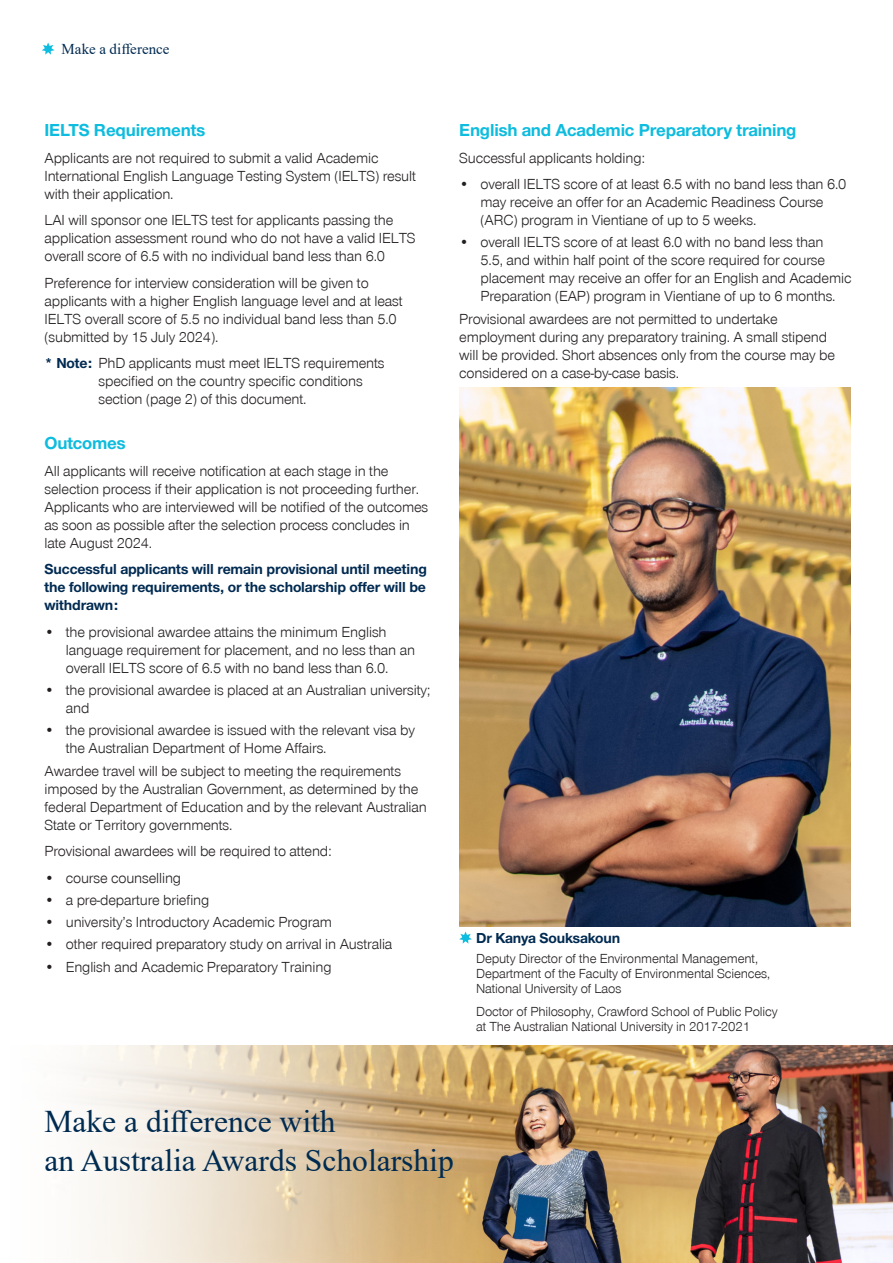
<style>
.page{position:relative;width:893px;height:1263px;background:#fff}
.page>*{position:absolute;margin:0;border:0;box-sizing:border-box;transform-origin:0 0}
.t1{font:31.5px "Times New Roman";color:#002b51}
.t2{font:700 18px "Nimbus San Nov";letter-spacing:-.01em;color:#0dbcde}
.Body{font:15px/18px "Nimbus San Nov";letter-spacing:-.01em;color:#231f20}
.Body-2{font:700 15px/18px "Nimbus San Nov";letter-spacing:-.01em;color:#002a51;text-align:justify}
.Page_header{font:15px "Times New Roman";letter-spacing:.005em;color:#002a51}
.Body-3{font:13.5px/15px "Nimbus San Nov";letter-spacing:-.01em;color:#231f20}
.s1{font-weight:700;color:#002a51}
</style>
<div class="page">
<svg style="left:42px;top:43px;width:13px;height:12px"></svg>
<img style="left:79px;top:1045px;width:814px;height:218px">
<img style="left:459px;top:388px;width:391px;height:538px">
<svg style="left:459px;top:931px;width:13px;height:13px"></svg>
<p class="Page_header" style="left:62px;top:38px;width:110px">Make a difference</p>
<h2 class="t2" style="left:45px;top:120px;width:162px">IELTS Requirements</h2>
<p class="Body" style="left:45px;top:149px;width:373px">Applicants are not required to submit a valid Academic<br>International English Language Testing System (IELTS) result with their application.</p>
<p class="Body" style="left:45px;top:211px;width:373px">LAI will sponsor one IELTS test for applicants passing the application assessment round who do not have a valid IELTS overall score of 6.5 with no individual band less than 6.0</p>
<p class="Body" style="left:45px;top:274px;width:360px">Preference for interview consideration will be given to applicants with a higher English language level and at least IELTS overall score of 5.5 no individual band less than 5.0 (submitted by 15 July 2024).</p>
<p class="Body" style="left:99px;top:354px;width:288px;text-indent:-54px"><span class="s1">* Note:</span> PhD applicants must meet IELTS requirements specified on the country specific conditions section (page 2) of this document.</p>
<h2 class="t2" style="left:45px;top:433px;width:83px">Outcomes</h2>
<p class="Body" style="left:45px;top:462px;width:385px">All applicants will receive notification at each stage in the selection process if their application is not proceeding further.<br>Applicants who are interviewed will be notified of the outcomes as soon as possible after the selection process concludes in late August 2024.</p>
<p class="Body-2" style="left:45px;top:560px;width:384px">Successful applicants will remain provisional until meeting the following requirements, or the scholarship offer will be withdrawn:</p>
<p class="Body" style="left:66px;top:623px;width:351px;text-indent:-21px">• the provisional awardee attains the minimum English language requirement for placement, and no less than an overall IELTS score of 6.5 with no band less than 6.0.</p>
<p class="Body" style="left:66px;top:681px;width:366px;text-indent:-21px">• the provisional awardee is placed at an Australian university; and</p>
<p class="Body" style="left:66px;top:721px;width:351px;text-indent:-21px">• the provisional awardee is issued with the relevant visa by the Australian Department of Home Affairs.</p>
<p class="Body" style="left:45px;top:762px;width:384px">Awardee travel will be subject to meeting the requirements imposed by the Australian Government, as determined by the federal Department of Education and by the relevant Australian State or Territory governments.</p>
<p class="Body" style="left:45px;top:842px;width:289px">Provisional awardees will be required to attend:</p>
<p class="Body" style="left:45px;top:869px;width:138px">• course counselling</p>
<p class="Body" style="left:45px;top:891px;width:166px">• a pre-departure briefing</p>
<p class="Body" style="left:45px;top:913px;width:289px">• university’s Introductory Academic Program</p>
<p class="Body" style="left:45px;top:935px;width:349px">• other required preparatory study on arrival in Australia</p>
<p class="Body" style="left:45px;top:958px;width:289px">• English and Academic Preparatory Training</p>
<h2 class="t2" style="left:459px;top:120px;width:339px">English and Academic Preparatory training</h2>
<p class="Body" style="left:459px;top:149px;width:187px">Successful applicants holding:</p>
<p class="Body" style="left:480px;top:175px;width:367px;text-indent:-21px">• overall IELTS score of at least 6.5 with no band less than 6.0 may receive an offer for an Academic Readiness Course (ARC) program in Vientiane of up to 5 weeks.</p>
<p class="Body" style="left:480px;top:234px;width:372px;text-indent:-21px">• overall IELTS score of at least 6.0 with no band less than<br>5.5, and within half point of the score required for course placement may receive an offer for an English and Academic Preparation (EAP) program in Vientiane of up to 6 months.</p>
<p class="Body" style="left:459px;top:310px;width:377px">Provisional awardees are not permitted to undertake employment during any preparatory training. A small stipend will be provided. Short absences only from the course may be considered on a case-by-case basis.</p>
<p class="Body-2" style="left:476px;top:929px;width:146px">Dr Kanya Souksakoun</p>
<p class="Body-3" style="left:476px;top:951px;width:295px">Deputy Director of the Environmental Management,<br>Department of the Faculty of Environmental Sciences,<br>National University of Laos</p>
<p class="Body-3" style="left:476px;top:1004px;width:303px">Doctor of Philosophy, Crawford School of Public Policy at The Australian National University in 2017-2021</p>
<p class="t1" style="left:45px;top:1099px;width:293px">Make a difference with</p>
<p class="t1" style="left:45px;top:1138px;width:411px">an Australia Awards Scholarship</p>
</div>
